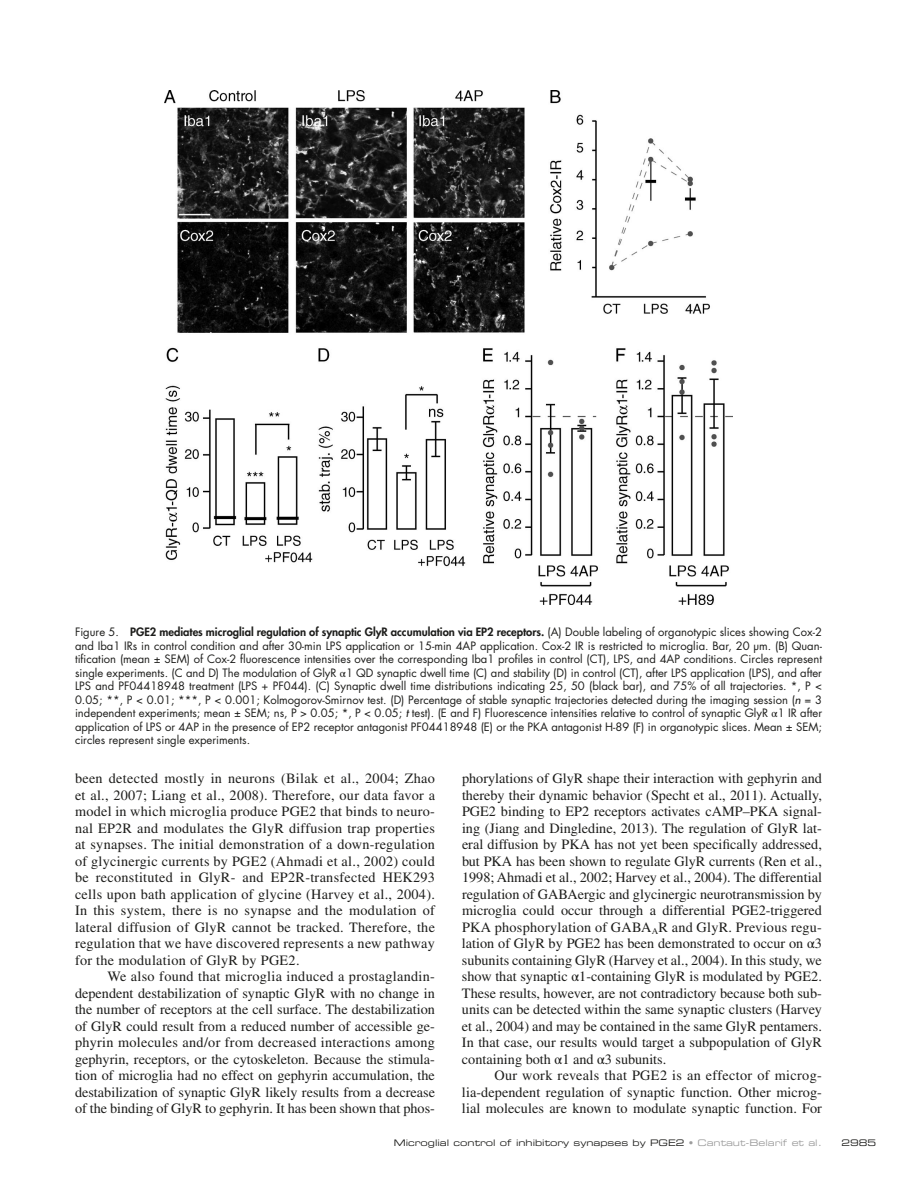
<style>
.page{position:relative;width:918px;height:1188px;background:#fff}
.page>*{position:absolute;margin:0;border:0;box-sizing:border-box;transform-origin:0 0}
.t1{font:14.25px/16.5px "Times LT Std";color:#1d1d1b;text-align:justify}
.t2{font:11.25px/13.5px "Futura Std";color:#1d1d1b;text-align:justify}
.t3{font:9px "Eurostile LT Std Ex 2";color:#1d1d1b}
.s1{font-weight:800}
.s2{font-family:"STIX General"}
.s3{font-weight:500;font-style:italic}
.s4{color:#9d9d9d}
</style>
<div class="page">
<img style="left:165px;top:90px;width:567px;height:515px">
<p class="t2" style="left:75px;top:626px;width:749px">Figure 5. <span class="s1">PGE2 mediates microglial regulation of synaptic GlyR accumulation via EP2 receptors.</span> (A) Double labeling of organotypic slices showing Cox-2 and Iba1 IRs in control condition and after 30-min LPS application or 15-min 4AP application. Cox-2 IR is restricted to microglia. Bar, 20 µm. (B) Quan&shy;tification (mean ± SEM) of Cox-2 fluorescence intensities over the corresponding Iba1 profiles in control (CT), LPS, and 4AP conditions. Circles represent single experiments. (C and D) The modulation of GlyR <span class="s2">α</span>1 QD synaptic dwell time (C) and stability (D) in control (CT), after LPS application (LPS), and after LPS and PF04418948 treatment (LPS + PF044). (C) Synaptic dwell time distributions indicating 25, 50 (black bar), and 75% of all trajectories. *, P &lt; 0.05; **, P &lt; 0.01; ***, P &lt; 0.001; Kolmogorov-Smirnov test. (D) Percentage of stable synaptic trajectories detected during the imaging session (<span class="s3">n</span> = 3 independent experiments; mean ± SEM; ns, P &gt; 0.05; *, P &lt; 0.05; <span class="s3">t</span> test). (E and F) Fluorescence intensities relative to control of synaptic GlyR <span class="s2">α</span>1 IR after application of LPS or 4AP in the presence of EP2 receptor antagonist PF04418948 (E) or the PKA antagonist H-89 (F) in organotypic slices. Mean ± SEM; circles represent single experiments.</p>
<p class="t1" style="left:75px;top:770px;width:362px">been detected mostly in neurons (Bilak et al., 2004; Zhao et al., 2007; Liang et al., 2008). Therefore, our data favor a model in which microglia produce PGE2 that binds to neuro&shy;nal EP2R and modulates the GlyR diffusion trap properties at synapses. The initial demonstration of a down-regulation of glycinergic currents by PGE2 (Ahmadi et al., 2002) could be reconstituted in GlyR- and EP2R-transfected HEK293 cells upon bath application of glycine (Harvey et al., 2004).<br>In this system, there is no synapse and the modulation of lateral diffusion of GlyR cannot be tracked. Therefore, the regulation that we have discovered represents a new pathway for the modulation of GlyR by PGE2.</p>
<p class="t1" style="left:75px;top:968px;width:362px;text-indent:32px">We also found that microglia induced a prostaglandin&shy;dependent destabilization of synaptic GlyR with no change in the number of receptors at the cell surface. The destabilization of GlyR could result from a reduced number of accessible ge&shy;phyrin molecules and/or from decreased interactions among gephyrin, receptors, or the cytoskeleton. Because the stimula&shy;tion of microglia had no effect on gephyrin accumulation, the destabilization of synaptic GlyR likely results from a decrease of the binding of GlyR to gephyrin. It has been shown that phos-</p>
<p class="t1" style="left:462px;top:770px;width:362px">phorylations of GlyR shape their interaction with gephyrin and thereby their dynamic behavior (Specht et al., 2011). Actually, PGE2 binding to EP2 receptors activates cAMP–PKA signal&shy;ing (Jiang and Dingledine, 2013). The regulation of GlyR lat&shy;eral diffusion by PKA has not yet been specifically addressed, but PKA has been shown to regulate GlyR currents (Ren et al., 1998; Ahmadi et al., 2002; Harvey et al., 2004). The differential regulation of GABAergic and glycinergic neurotransmission by microglia could occur through a differential PGE2-triggered PKA phosphorylation of GABA<sub>A</sub>R and GlyR. Previous regu&shy;lation of GlyR by PGE2 has been demonstrated to occur on <span class="s2">α</span>3 subunits containing GlyR (Harvey et al., 2004). In this study, we show that synaptic <span class="s2">α</span>1-containing GlyR is modulated by PGE2.<br>These results, however, are not contradictory because both sub&shy;units can be detected within the same synaptic clusters (Harvey et al., 2004) and may be contained in the same GlyR pentamers.<br>In that case, our results would target a subpopulation of GlyR containing both <span class="s2">α</span>1 and <span class="s2">α</span>3 subunits.</p>
<p class="t1" style="left:462px;top:1067px;width:362px;text-indent:32px">Our work reveals that PGE2 is an effector of microg&shy;lia-dependent regulation of synaptic function. Other microg&shy;lial molecules are known to modulate synaptic function. For</p>
<p class="t3" style="left:394px;top:1136px;width:430px">M icroglial control of inhibitory synapses by PGE2 <span class="s4">• Cantaut-Belarif et al.</span></p>
<p class="t3" style="left:841px;top:1136px;width:36px">2985</p>
</div>
